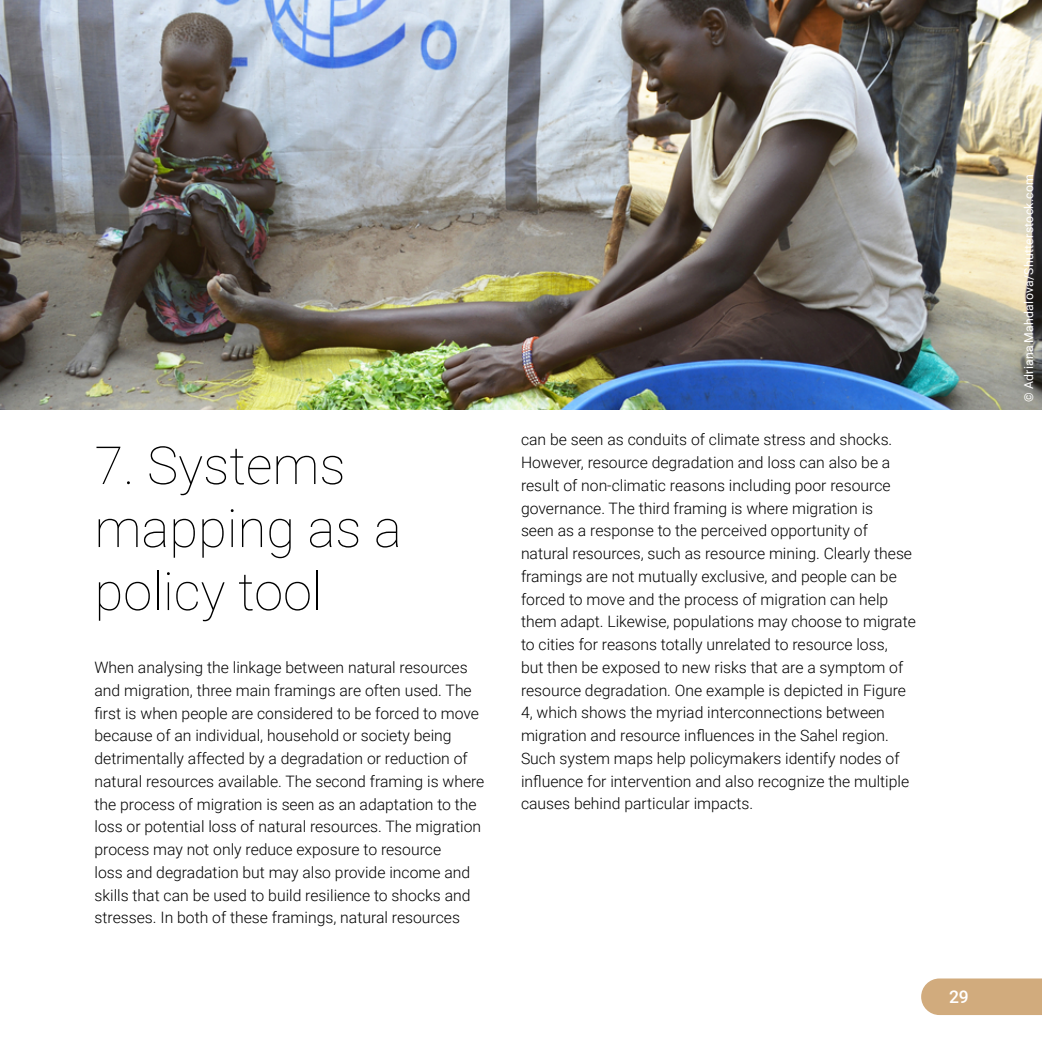
<style>
.page{position:relative;width:1042px;height:1042px;background:#fff}
.page>*{position:absolute;margin:0;border:0;box-sizing:border-box;transform-origin:0 0}
.t1{font:100 52.5px/63px "Roboto";color:#000}
.t2{font:500 17.5px "Roboto";color:#fff}
.t3{font:300 15.75px/22.8px "Roboto";color:#000}
.t4{font:12.25px "Roboto";letter-spacing:.02em;color:#fff}
</style>
<div class="page">
<div style="left:921px;top:978px;width:121px;height:37px;background:#d1ab7d"></div>
<img style="left:0;top:0;width:1042px;height:410px">
<h1 class="t1" style="left:94px;top:432px;width:309px">7. Systems mapping as a policy tool</h1>
<p class="t3" style="left:94px;top:656px;width:391px">When analysing the linkage between natural resources and migration, three main framings are often used. The first is when people are considered to be forced to move because of an individual, household or society being detrimentally affected by a degradation or reduction of natural resources available. The second framing is where the process of migration is seen as an adaptation to the loss or potential loss of natural resources. The migration process may not only reduce exposure to resource<br>loss and degradation but may also provide income and skills that can be used to build resilience to shocks and stresses. In both of these framings, natural resources</p>
<p class="t3" style="left:521px;top:428px;width:396px">can be seen as conduits of climate stress and shocks.<br>However, resource degradation and loss can also be a result of non-climatic reasons including poor resource governance. The third framing is where migration is<br>seen as a response to the perceived opportunity of natural resources, such as resource mining. Clearly these framings are not mutually exclusive, and people can be forced to move and the process of migration can help them adapt. Likewise, populations may choose to migrate to cities for reasons totally unrelated to resource loss,<br>but then be exposed to new risks that are a symptom of resource degradation. One example is depicted in Figure 4, which shows the myriad interconnections between migration and resource influences in the Sahel region.<br>Such system maps help policymakers identify nodes of influence for intervention and also recognize the multiple causes behind particular impacts.</p>
<p class="t2" style="left:949px;top:984px;width:21px">29</p>
<p class="t4" style="left:1020px;top:402px;width:229px;rotate:-90deg">© Adriana Mahdalova/Shutterstock.com</p>
</div>
